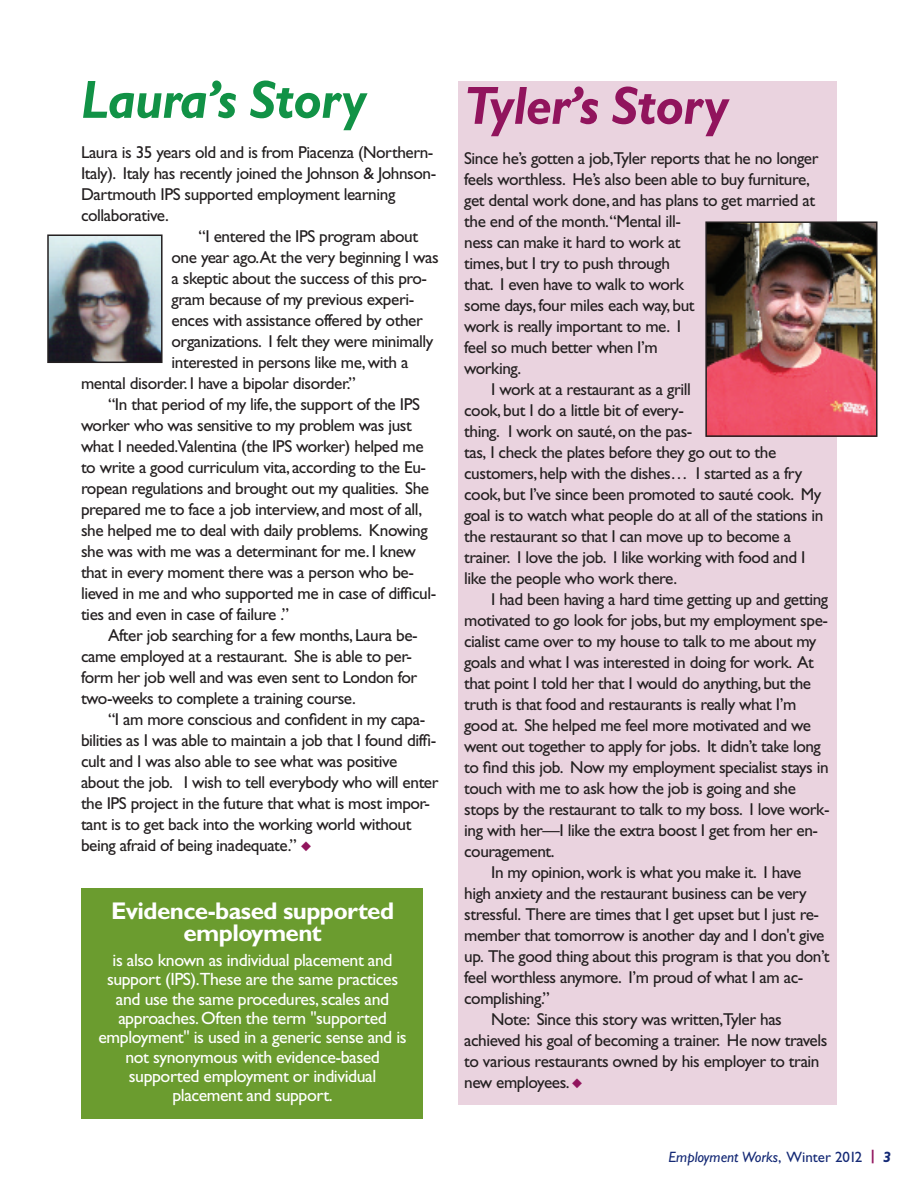
<style>
.page{position:relative;width:918px;height:1188px;background:#fff}
.page>*{position:absolute;margin:0;border:0;box-sizing:border-box;transform-origin:0 0}
.t1{font:italic 700 54px "Gill Sans";letter-spacing:-.015em;color:#91145d;scale:.95 1}
.t2{font:italic 700 54px "Gill Sans";letter-spacing:-.015em;color:#119246;scale:.95 1}
.t3{font:700 24.3px/21.8px "Gill Sans Std";letter-spacing:-.025em;color:#fff;text-align:center}
.t4{font:17.85px/19.4px "Gill Sans Std";letter-spacing:-.025em;color:#fff;text-align:center}
.t5{font:17.25px "Gill Sans Std";letter-spacing:-.025em;color:#231f20}
.t6{font:italic 15px "Gill Sans";color:#142975}
.s1{color:#91145d}
.s2{font-style:normal}
.s3{font-weight:700;color:#91145d}
.s4{font-weight:700}
</style>
<div class="page">
<div style="left:458px;top:81px;width:379px;height:1024px;background:#ead3df"></div>
<img style="left:708px;top:224px;width:167px;height:210px">
<div style="left:705px;top:221px;width:173px;height:216px;border:2px solid #231f20"></div>
<img style="left:50px;top:237px;width:110px;height:123px">
<div style="left:47px;top:234px;width:116px;height:129px;border:2px solid #231f20"></div>
<div style="left:81px;top:888px;width:342px;height:231px;background:#6b9c2f"></div>
<h1 class="t2" style="left:81px;top:79px;width:302px">Laura’s Story</h1>
<p class="t5" style="left:81px;top:146px;width:354px">Laura is 35 years old and is from Piacenza (Northern-</p>
<p class="t5" style="left:81px;top:167px;width:357px">Italy). Italy has recently joined the Johnson &amp; Johnson-</p>
<p class="t5" style="left:81px;top:188px;width:316px">Dartmouth IPS supported employment learning</p>
<p class="t5" style="left:81px;top:209px;width:89px">collaborative.</p>
<p class="t5" style="left:199px;top:230px;width:221px">“I entered the IPS program about</p>
<p class="t5" style="left:172px;top:251px;width:269px">one year ago.At the very beginning I was</p>
<p class="t5" style="left:172px;top:272px;width:257px">a skeptic about the success of this pro-</p>
<p class="t5" style="left:172px;top:293px;width:244px">gram because of my previous experi-</p>
<p class="t5" style="left:172px;top:314px;width:253px">ences with assistance offered by other</p>
<p class="t5" style="left:172px;top:335px;width:263px">organizations. I felt they were minimally</p>
<p class="t5" style="left:172px;top:356px;width:238px">interested in persons like me,with a</p>
<p class="t5" style="left:81px;top:377px;width:276px">mental disorder. I have a bipolar disorder.”</p>
<p class="t5" style="left:108px;top:398px;width:313px">“In that period of my life,the support of the IPS</p>
<p class="t5" style="left:81px;top:419px;width:332px">worker who was sensitive to my problem was just</p>
<p class="t5" style="left:81px;top:440px;width:344px">what I needed.Valentina (the IPS worker) helped me</p>
<p class="t5" style="left:81px;top:461px;width:347px">to write a good curriculum vita, according to the Eu-</p>
<p class="t5" style="left:81px;top:482px;width:350px">ropean regulations and brought out my qualities. She</p>
<p class="t5" style="left:81px;top:503px;width:343px">prepared me to face a job interview, and most of all,</p>
<p class="t5" style="left:81px;top:524px;width:348px">she helped me to deal with daily problems. Knowing</p>
<p class="t5" style="left:81px;top:545px;width:336px">she was with me was a determinant for me. I knew</p>
<p class="t5" style="left:81px;top:566px;width:335px">that in every moment there was a person who be-</p>
<p class="t5" style="left:81px;top:587px;width:357px">lieved in me and who supported me in case of difficul-</p>
<p class="t5" style="left:81px;top:608px;width:210px">ties and even in case of failure .”</p>
<p class="t5" style="left:108px;top:629px;width:311px">After job searching for a few months, Laura be-</p>
<p class="t5" style="left:81px;top:650px;width:332px">came employed at a restaurant. She is able to per-</p>
<p class="t5" style="left:81px;top:671px;width:338px">form her job well and was even sent to London for</p>
<p class="t5" style="left:81px;top:692px;width:276px">two-weeks to complete a training course.</p>
<p class="t5" style="left:108px;top:713px;width:319px">“I am more conscious and confident in my capa-</p>
<p class="t5" style="left:81px;top:734px;width:357px">bilities as I was able to maintain a job that I found diffi-</p>
<p class="t5" style="left:81px;top:755px;width:318px">cult and I was also able to see what was positive</p>
<p class="t5" style="left:81px;top:776px;width:359px">about the job. I wish to tell everybody who will enter</p>
<p class="t5" style="left:81px;top:797px;width:351px">the IPS project in the future that what is most impor-</p>
<p class="t5" style="left:81px;top:818px;width:332px">tant is to get back into the working world without</p>
<p class="t5" style="left:81px;top:839px;width:232px">being afraid of being inadequate.” <span class="s1">◆</span></p>
<h2 class="t3" style="left:111px;top:902px;width:285px">Evidence-based supported employment</h2>
<p class="t4" style="left:99px;top:952px;width:310px">is also known as individual placement and support (IPS).These are the same practices and use the same procedures,scales and approaches.Often the term "supported employment" is used in a generic sense and is not synonymous with evidence-based supported employment or individual placement and support.</p>
<h1 class="t1" style="left:464px;top:85px;width:280px">Tyler’s Story</h1>
<p class="t5" style="left:464px;top:152px;width:356px">Since he’s gotten a job,Tyler reports that he no longer</p>
<p class="t5" style="left:464px;top:173px;width:347px">feels worthless. He’s also been able to buy furniture,</p>
<p class="t5" style="left:464px;top:194px;width:352px">get dental work done, and has plans to get married at</p>
<p class="t5" style="left:464px;top:215px;width:218px">the end of the month.“Mental ill-</p>
<p class="t5" style="left:464px;top:236px;width:218px">ness can make it hard to work at</p>
<p class="t5" style="left:464px;top:257px;width:207px">times, but I try to push through</p>
<p class="t5" style="left:464px;top:278px;width:221px">that. I even have to walk to work</p>
<p class="t5" style="left:464px;top:299px;width:232px">some days, four miles each way, but</p>
<p class="t5" style="left:464px;top:320px;width:218px">work is really important to me. I</p>
<p class="t5" style="left:464px;top:341px;width:195px">feel so much better when I’m</p>
<p class="t5" style="left:464px;top:362px;width:59px">working.</p>
<p class="t5" style="left:491px;top:383px;width:201px">I work at a restaurant as a grill</p>
<p class="t5" style="left:464px;top:404px;width:221px">cook, but I do a little bit of every-</p>
<p class="t5" style="left:464px;top:425px;width:230px">thing. I work on sauté,on the pas-</p>
<p class="t5" style="left:464px;top:446px;width:314px">tas, I check the plates before they go out to the</p>
<p class="t5" style="left:464px;top:467px;width:340px">customers, help with the dishes… I started as a fry</p>
<p class="t5" style="left:464px;top:488px;width:359px">cook, but I’ve since been promoted to sauté cook. My</p>
<p class="t5" style="left:464px;top:509px;width:361px">goal is to watch what people do at all of the stations in</p>
<p class="t5" style="left:464px;top:530px;width:329px">the restaurant so that I can move up to become a</p>
<p class="t5" style="left:464px;top:551px;width:343px">trainer. I love the job. I like working with food and I</p>
<p class="t5" style="left:464px;top:572px;width:215px">like the people who work there.</p>
<p class="t5" style="left:491px;top:593px;width:339px">I had been having a hard time getting up and getting</p>
<p class="t5" style="left:464px;top:614px;width:365px">motivated to go look for jobs, but my employment spe-</p>
<p class="t5" style="left:464px;top:635px;width:354px">cialist came over to my house to talk to me about my</p>
<p class="t5" style="left:464px;top:656px;width:351px">goals and what I was interested in doing for work. At</p>
<p class="t5" style="left:464px;top:677px;width:349px">that point I told her that I would do anything, but the</p>
<p class="t5" style="left:464px;top:698px;width:334px">truth is that food and restaurants is really what I’m</p>
<p class="t5" style="left:464px;top:719px;width:348px">good at. She helped me feel more motivated and we</p>
<p class="t5" style="left:464px;top:740px;width:358px">went out together to apply for jobs. It didn’t take long</p>
<p class="t5" style="left:464px;top:761px;width:366px">to find this job. Now my employment specialist stays in</p>
<p class="t5" style="left:464px;top:782px;width:333px">touch with me to ask how the job is going and she</p>
<p class="t5" style="left:464px;top:803px;width:367px">stops by the restaurant to talk to my boss. I love work-</p>
<p class="t5" style="left:464px;top:824px;width:355px">ing with her—I like the extra boost I get from her en-</p>
<p class="t5" style="left:464px;top:845px;width:92px">couragement.</p>
<p class="t5" style="left:491px;top:866px;width:312px">In my opinion,work is what you make it. I have</p>
<p class="t5" style="left:464px;top:887px;width:344px">high anxiety and the restaurant business can be very</p>
<p class="t5" style="left:464px;top:908px;width:356px">stressful. There are times that I get upset but I just re-</p>
<p class="t5" style="left:464px;top:929px;width:362px">member that tomorrow is another day and I don't give</p>
<p class="t5" style="left:464px;top:950px;width:367px">up. The good thing about this program is that you don’t</p>
<p class="t5" style="left:464px;top:971px;width:341px">feel worthless anymore. I’m proud of what I am ac-</p>
<p class="t5" style="left:464px;top:992px;width:87px">complishing.”</p>
<p class="t5" style="left:491px;top:1013px;width:292px">Note: Since this story was written,Tyler has</p>
<p class="t5" style="left:464px;top:1034px;width:365px">achieved his goal of becoming a trainer. He now travels</p>
<p class="t5" style="left:464px;top:1055px;width:357px">to various restaurants owned by his employer to train</p>
<p class="t5" style="left:464px;top:1076px;width:120px">new employees. <span class="s1">◆</span></p>
<p class="t6" style="left:669px;top:1151px;width:224px">Employment Works<span class="s2">, Winter 2012</span> <span class="s3">|</span> <span class="s4">3</span></p>
</div>
